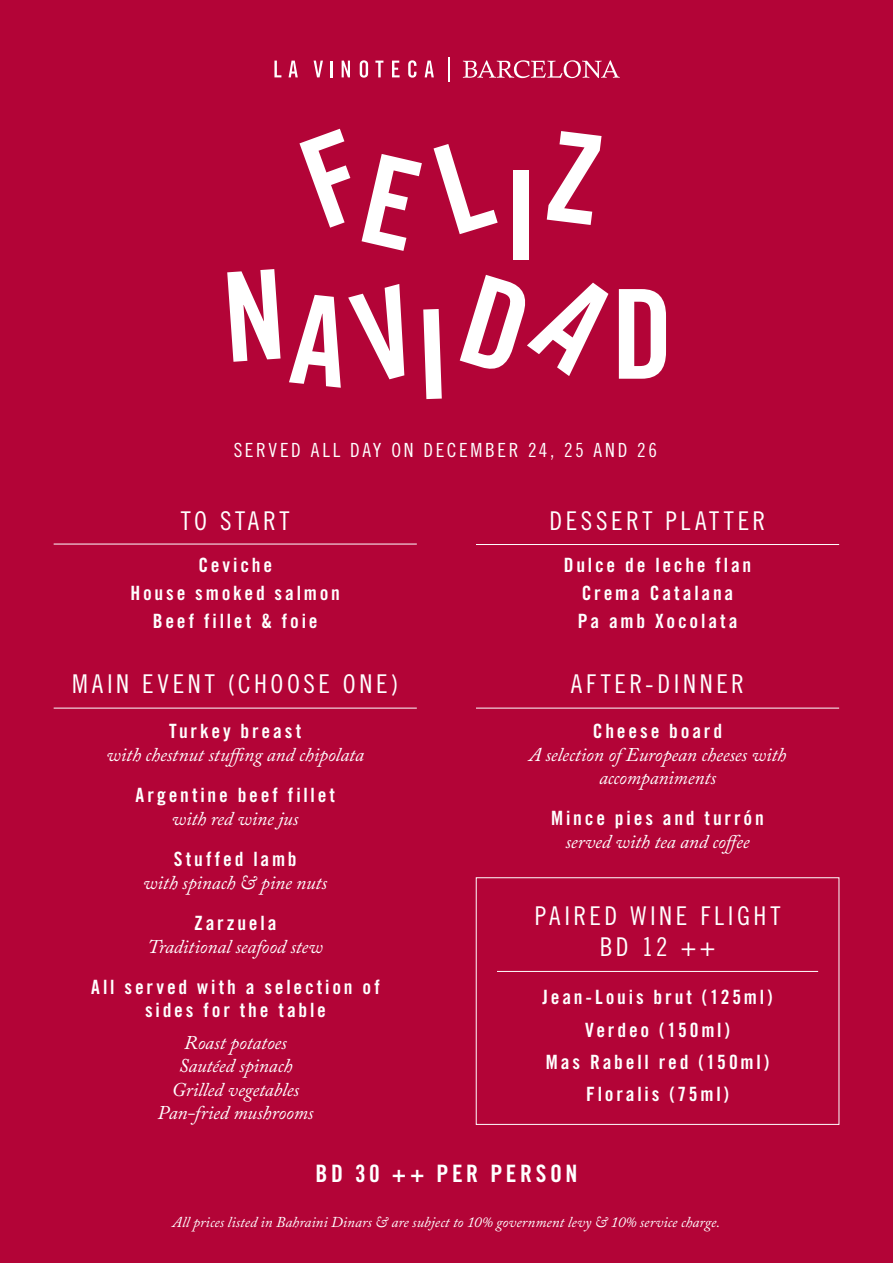
<style>
.page{position:relative;width:893px;height:1263px;background:#b30437}
.page>*{position:absolute;margin:0;border:0;box-sizing:border-box;transform-origin:0 0}
.t1{font:124.2px "Trade Gothic Bold Cond Twenty";color:#fff}
.t2{font:25.8px "Trade Gothic Cond Eighteen";letter-spacing:.14em;color:#fff}
.t3{font:24px "Trade Gothic Bold Cond Twenty";letter-spacing:.15em;color:#fff}
.t4{font:19.65px/23.7px "Trade Gothic Bold Cond Twenty";letter-spacing:.14em;color:#fff;text-align:center}
.t5{font:19.5px "Trade Gothic Cond Eighteen";letter-spacing:.135em;color:#fff}
.t6{font:italic 19.35px/23.2px "Adobe Caslon Pro";letter-spacing:-.005em;color:#fff;text-align:center}
.t7{font:italic 15px "Adobe Caslon Pro";letter-spacing:.005em;color:#fff}
</style>
<div class="page">
<svg style="left:449px;top:57px;width:1px;height:25px"></svg>
<svg style="left:289px;top:61px;width:9px;height:16px"></svg>
<svg style="left:425px;top:61px;width:9px;height:16px"></svg>
<svg style="left:408px;top:60px;width:8px;height:18px"></svg>
<svg style="left:392px;top:61px;width:8px;height:16px"></svg>
<hr style="left:330px;top:61px;width:3px;height:16px;background:#fff">
<svg style="left:274px;top:61px;width:7px;height:16px"></svg>
<svg style="left:342px;top:61px;width:8px;height:16px"></svg>
<svg style="left:360px;top:60px;width:8px;height:18px"></svg>
<svg style="left:375px;top:61px;width:8px;height:16px"></svg>
<svg style="left:314px;top:61px;width:9px;height:16px"></svg>
<svg style="left:463px;top:60px;width:157px;height:18px"></svg>
<hr style="left:476px;top:544px;width:363px;height:1px;background:#fff">
<hr style="left:54px;top:544px;width:363px;height:1px;background:#fff">
<hr style="left:54px;top:708px;width:363px;height:1px;background:#fff">
<hr style="left:476px;top:708px;width:363px;height:1px;background:#fff">
<hr style="left:497px;top:971px;width:321px;height:1px;background:#fff">
<p class="t1" style="left:504px;top:140px;width:36px">I</p>
<p class="t1" style="left:611px;top:259px;width:64px">D</p>
<p class="t5" style="left:234px;top:439px;width:425px">SERVED ALL DAY ON DECEMBER 24, 25 AND 26</p>
<p class="t2" style="left:181px;top:506px;width:110px">TO START</p>
<p class="t4" style="left:198px;top:553px;width:75px">Ceviche</p>
<p class="t4" style="left:130px;top:581px;width:211px">House smoked salmon</p>
<p class="t4" style="left:153px;top:609px;width:166px">Beef fillet &amp; foie</p>
<p class="t2" style="left:72px;top:669px;width:328px">MAIN EVENT (CHOOSE ONE)</p>
<p class="t4" style="left:169px;top:719px;width:133px">Turkey breast</p>
<p class="t6" style="left:107px;top:743px;width:259px">with chestnut stuffing and chipolata</p>
<p class="t4" style="left:135px;top:783px;width:201px">Argentine beef fillet</p>
<p class="t6" style="left:172px;top:807px;width:128px">with red wine jus</p>
<p class="t4" style="left:174px;top:847px;width:124px">Stuffed lamb</p>
<p class="t6" style="left:143px;top:870px;width:185px">with spinach &amp; pine nuts</p>
<p class="t4" style="left:194px;top:910px;width:84px">Zarzuela</p>
<p class="t6" style="left:148px;top:934px;width:177px">Traditional seafood stew</p>
<p class="t2" style="left:550px;top:506px;width:217px">DESSERT PLATTER</p>
<p class="t4" style="left:564px;top:553px;width:189px">Dulce de leche flan</p>
<p class="t4" style="left:582px;top:581px;width:153px">Crema Catalana</p>
<p class="t4" style="left:578px;top:609px;width:161px">Pa amb Xocolata</p>
<p class="t2" style="left:571px;top:669px;width:175px">AFTER-DINNER</p>
<p class="t4" style="left:593px;top:719px;width:131px">Cheese board</p>
<p class="t6" style="left:529px;top:743px;width:259px">A selection of European cheeses with accompaniments</p>
<p class="t4" style="left:551px;top:806px;width:214px">Mince pies and turrón</p>
<p class="t6" style="left:565px;top:830px;width:186px">served with tea and coffee</p>
<p class="t2" style="left:535px;top:900px;width:247px">PAIRED WINE FLIGHT</p>
<p class="t2" style="left:600px;top:931px;width:117px">BD 12 ++</p>
<p class="t4" style="left:91px;top:975px;width:290px">All served with a selection of sides for the table</p>
<p class="t6" style="left:184px;top:1031px;width:104px">Roast potatoes</p>
<p class="t6" style="left:179px;top:1054px;width:115px">Sautéed spinach</p>
<p class="t6" style="left:172px;top:1077px;width:129px">Grilled vegetables</p>
<p class="t6" style="left:158px;top:1101px;width:158px">Pan-fried mushrooms</p>
<p class="t3" style="left:316px;top:1158px;width:263px">BD 30 ++ PER PERSON</p>
<p class="t4" style="left:542px;top:985px;width:232px">Jean-Louis brut (125ml)</p>
<p class="t4" style="left:585px;top:1017px;width:146px">Verdeo (150ml)</p>
<p class="t4" style="left:546px;top:1050px;width:225px">Mas Rabell red (150ml)</p>
<p class="t4" style="left:586px;top:1082px;width:145px">Floralis (75ml)</p>
<p class="t7" style="left:173px;top:1213px;width:549px">All prices listed in Bahraini Dinars &amp; are subject to 10% government levy &amp; 10% service charge.</p>
</div>
